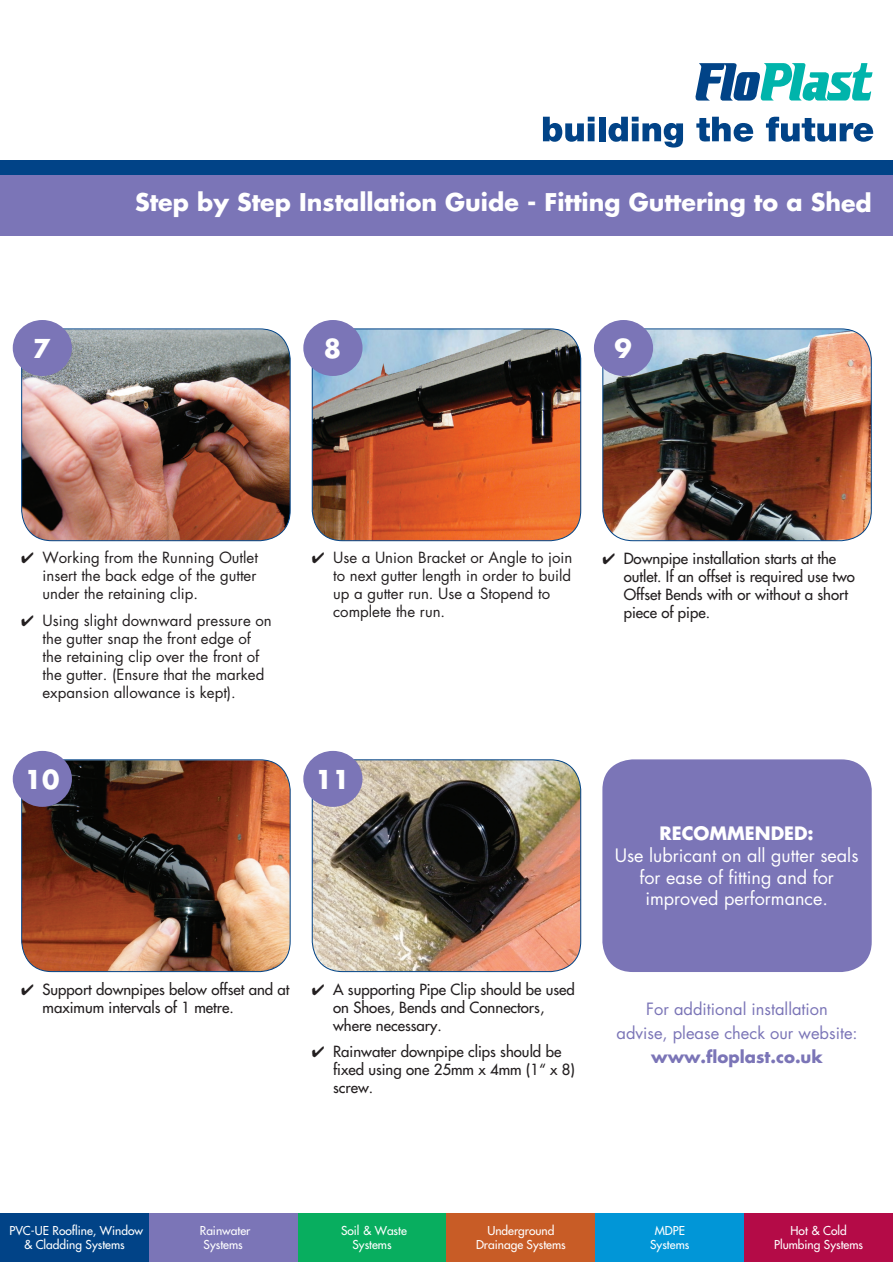
<style>
.page{position:relative;width:893px;height:1263px;background:#fff}
.page>*{position:absolute;margin:0;border:0;box-sizing:border-box;transform-origin:0 0}
.t1{font:700 25.35px "Futura LT";color:#fff}
.t2{font:700 23.7px "Futura LT";color:#fff}
.t3{font:18px "Futura LT";color:#fff}
.t4{font:700 18px "Futura LT";color:#fff}
.t5{font:16.5px "Futura LT";color:#7b75b7}
.t6{font:700 16.5px "Futura LT";color:#7b75b7}
.t7{font:15px/18px "Futura LT";color:#231f20}
.t8{font:15px/18px "Futura LT";color:#231f20}
.t9{font:12px/14.4px "Futura LT";color:#fff;text-align:center}
</style>
<div class="page">
<div style="left:0;top:175px;width:893px;height:61px;background:#7b75b7"></div>
<div style="left:0;top:160px;width:893px;height:15px;background:#014387"></div>
<img style="left:312px;top:329px;width:269px;height:212px">
<div style="left:312px;top:328px;width:269px;height:213px;border:1px solid #014387;border-radius:30px"></div>
<svg style="left:695px;top:63px;width:178px;height:38px"></svg>
<svg style="left:543px;top:117px;width:52px;height:25px"></svg>
<div style="left:599px;top:117px;width:6px;height:24px;background:#014387"></div>
<svg style="left:608px;top:117px;width:75px;height:31px"></svg>
<svg style="left:696px;top:117px;width:57px;height:25px"></svg>
<svg style="left:766px;top:117px;width:107px;height:25px"></svg>
<img style="left:604px;top:329px;width:267px;height:212px">
<div style="left:602px;top:328px;width:270px;height:213px;border:1px solid #014387;border-radius:30px"></div>
<img style="left:22px;top:329px;width:268px;height:212px">
<div style="left:21px;top:328px;width:270px;height:213px;border:1px solid #014387;border-radius:30px"></div>
<div style="left:13px;top:320px;width:59px;height:56px;background:#7b75b7;border-radius:50%"></div>
<img style="left:23px;top:760px;width:267px;height:211px">
<div style="left:21px;top:759px;width:270px;height:213px;border:1px solid #014387;border-radius:30px"></div>
<img style="left:312px;top:760px;width:269px;height:211px">
<div style="left:312px;top:759px;width:269px;height:213px;border:1px solid #014387;border-radius:30px"></div>
<div style="left:303px;top:320px;width:59px;height:56px;background:#7b75b7;border-radius:50%"></div>
<div style="left:594px;top:320px;width:59px;height:56px;background:#7b75b7;border-radius:50%"></div>
<div style="left:13px;top:751px;width:59px;height:56px;background:#7b75b7;border-radius:50%"></div>
<div style="left:303px;top:751px;width:59px;height:56px;background:#7b75b7;border-radius:50%"></div>
<div style="left:602px;top:759px;width:270px;height:213px;background:#7b75b7;border-radius:30px"></div>
<div style="left:0;top:1213px;width:149px;height:48px;background:#014387"></div>
<div style="left:149px;top:1213px;width:149px;height:48px;background:#7b75b7"></div>
<div style="left:298px;top:1213px;width:148px;height:48px;background:#08ae5f"></div>
<div style="left:446px;top:1213px;width:149px;height:48px;background:#c85c26"></div>
<div style="left:595px;top:1213px;width:149px;height:48px;background:#0196d7"></div>
<div style="left:744px;top:1213px;width:149px;height:48px;background:#b40b47"></div>
<p class="t1" style="left:33px;top:332px;width:19px">7</p>
<p class="t2" style="left:135px;top:187px;width:738px">Step by Step Installation Guide - Fitting Guttering to a Shed</p>
<p class="t1" style="left:324px;top:332px;width:19px">8</p>
<p class="t1" style="left:614px;top:332px;width:19px">9</p>
<p class="t7" style="left:43px;top:549px;width:217px;text-align:justify;text-indent:-21px">✔ Working from the Running Outlet insert the back edge of the gutter under the retaining clip.</p>
<p class="t7" style="left:43px;top:611px;width:231px;text-indent:-21px">✔ Using slight downward pressure on the gutter snap the front edge of the retaining clip over the front of the gutter. (Ensure that the marked expansion allowance is kept).</p>
<p class="t7" style="left:333px;top:549px;width:241px;text-indent:-21px">✔ Use a Union Bracket or Angle to join to next gutter length in order to build up a gutter run. Use a Stopend to complete the run.</p>
<p class="t8" style="left:624px;top:550px;width:233px;text-indent:-21px">✔ Downpipe installation starts at the outlet. If an offset is required use two<br>Offset Bends with or without a short piece of pipe.</p>
<p class="t1" style="left:25px;top:763px;width:36px">10</p>
<p class="t1" style="left:315px;top:763px;width:36px">11</p>
<p class="t8" style="left:43px;top:980px;width:249px;text-indent:-21px">✔ Support downpipes below offset and at maximum intervals of 1 metre.</p>
<p class="t8" style="left:333px;top:980px;width:243px;text-indent:-21px">✔ A supporting Pipe Clip should be used on Shoes, Bends and Connectors, where necessary.</p>
<p class="t8" style="left:333px;top:1042px;width:243px;text-indent:-21px">✔ Rainwater downpipe clips should be fixed using one 25mm x 4mm (1“ x 8) screw.</p>
<p class="t4" style="left:659px;top:822px;width:156px">RECOMMENDED:</p>
<p class="t3" style="left:615px;top:844px;width:245px">Use lubricant on all gutter seals</p>
<p class="t3" style="left:639px;top:865px;width:196px">for ease of fitting and for</p>
<p class="t3" style="left:645px;top:887px;width:184px">improved performance.</p>
<p class="t5" style="left:646px;top:998px;width:183px">For additional installation</p>
<p class="t5" style="left:616px;top:1022px;width:243px">advise, please check our website:</p>
<p class="t6" style="left:651px;top:1046px;width:173px">www.floplast.co.uk</p>
<p class="t9" style="left:9px;top:1223px;width:135px">PVC-UE Roofline, Window &amp; Cladding Systems</p>
<p class="t9" style="left:200px;top:1223px;width:52px">Rainwater<br>Systems</p>
<p class="t9" style="left:341px;top:1223px;width:67px">Soil &amp; Waste<br>Systems</p>
<p class="t9" style="left:476px;top:1223px;width:91px">Underground<br>Drainage Systems</p>
<p class="t9" style="left:650px;top:1223px;width:41px">MDPE<br>Systems</p>
<p class="t9" style="left:774px;top:1223px;width:91px">Hot &amp; Cold<br>Plumbing Systems</p>
</div>
